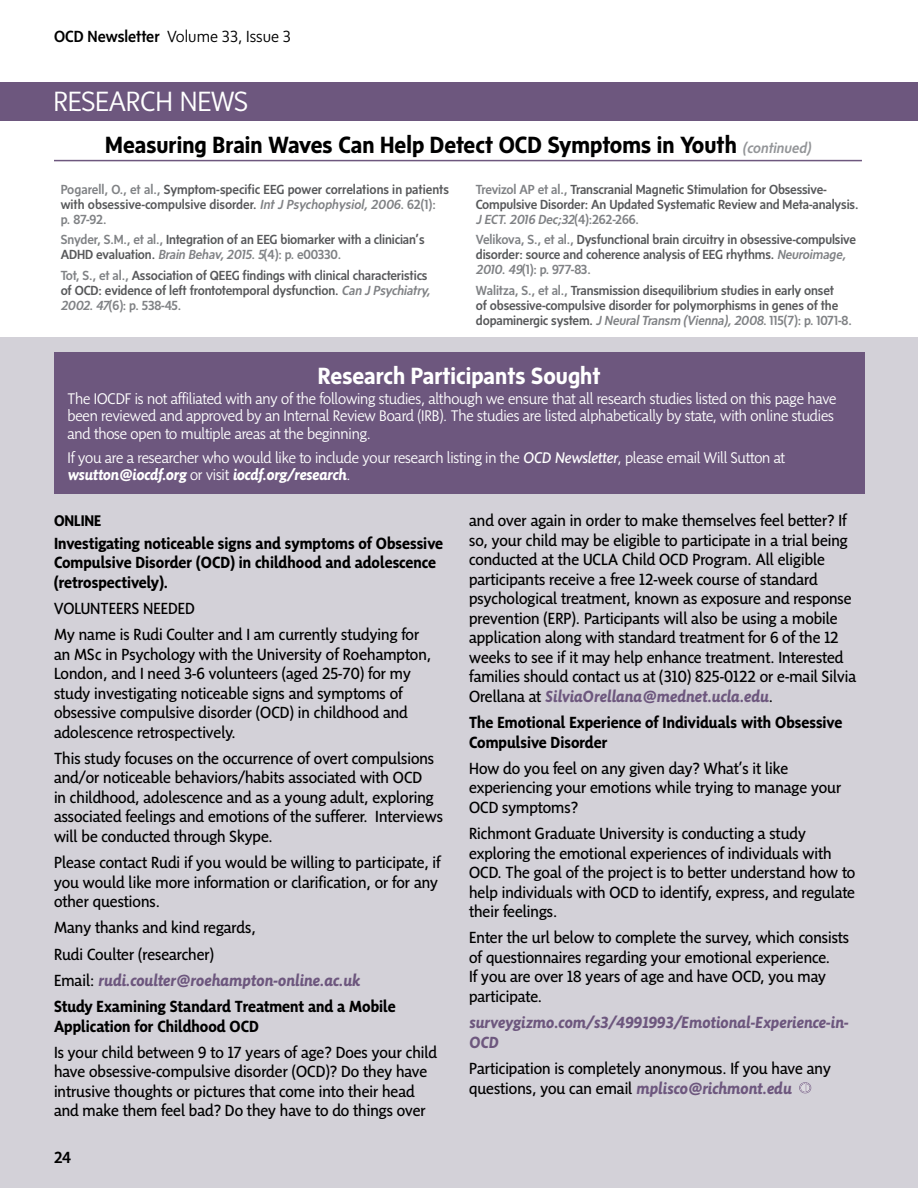
<style>
.page{position:relative;width:918px;height:1188px;background:#fff}
.page>*{position:absolute;margin:0;border:0;box-sizing:border-box;transform-origin:0 0}
.t1{font:300 28.5px "Sense";color:#fff}
.t2{font:700 24px "Sense";color:#000}
.t3{font:700 24px "Sense";color:#fff}
.t4{font:16.5px/19.5px "Sensibility";color:#000}
.t5{font:700 16.5px/19.5px "Sensibility";color:#000}
.t6{font:italic 700 16.5px/19.5px "Sensibility";color:#6d577e}
.t7{font:300 16.5px "Sense";color:#000}
.t8{font:500 16.5px "Sense";color:#000}
.t9{font:300 15.75px/17.2px "Sensibility";letter-spacing:-.01em;color:#fff}
.t10{font:700 15.75px "Sensibility";letter-spacing:-.01em;color:#000}
.t11{font:500 13.5px/15px "Sense";letter-spacing:-.01em;color:#58595b}
.s1{font-weight:500}
.s2{font-weight:500;font-style:italic;font-size:15px;color:#939598}
.s3{color:#808285}
.s4{font-style:italic;color:#808285}
.s5{font-weight:400;font-style:italic}
.s6{font-weight:700;font-style:italic}
.s7{font-weight:700;font-style:italic;color:#6d577e}
.s8{font-weight:700}
</style>
<div class="page">
<div style="left:0;top:338px;width:918px;height:850px;background:#d3d1d8"></div>
<div style="left:0;top:82px;width:918px;height:39px;background:#6d577e"></div>
<svg style="left:799px;top:1082px;width:12px;height:11px"></svg>
<div style="left:54px;top:352px;width:811px;height:141px;background:#6d577e"></div>
<hr style="left:54px;top:160px;width:808px;height:1px;background:#6d577e">
<p class="t7" style="left:54px;top:27px;width:239px"><span class="s1">OCD Newsletter</span> Volume 33, Issue 3</p>
<h1 class="t1" style="left:53px;top:85px;width:196px">RESEARCH NEWS</h1>
<h2 class="t2" style="left:105px;top:131px;width:707px">Measuring Brain Waves Can Help Detect OCD Symptoms in Youth <span class="s2">(continued)</span></h2>
<p class="t11" style="left:61px;top:182px;width:390px"><span class="s3">Pogarell, O., et al.,</span> Symptom-specific EEG power correlations in patients with obsessive-compulsive disorder. <span class="s4">Int J Psychophysiol, 2006.</span> <span class="s3">62(1):<br>p. 87-92.</span></p>
<p class="t11" style="left:61px;top:232px;width:365px"><span class="s3">Snyder, S.M., et al.,</span> Integration of an EEG biomarker with a clinician’s<br>ADHD evaluation. <span class="s4">Brain Behav, 2015. 5</span><span class="s3">(4): p. e00330.</span></p>
<p class="t11" style="left:61px;top:267px;width:371px"><span class="s3">Tot, S., et al.,</span> Association of QEEG findings with clinical characteristics of OCD: evidence of left frontotemporal dysfunction. <span class="s4">Can J Psychiatry,<br>2002. 47</span><span class="s3">(6): p. 538-45.</span></p>
<p class="t11" style="left:476px;top:182px;width:384px"><span class="s3">Trevizol AP et al.,</span> Transcranial Magnetic Stimulation for Obsessive-<br>Compulsive Disorder: An Updated Systematic Review and Meta-analysis.<br><span class="s4">J ECT. 2016 Dec;32</span><span class="s3">(4):262-266.</span></p>
<p class="t11" style="left:476px;top:232px;width:382px"><span class="s3">Velikova, S., et al.,</span> Dysfunctional brain circuitry in obsessive-compulsive disorder: source and coherence analysis of EEG rhythms. <span class="s4">Neuroimage,<br>2010. 49</span><span class="s3">(1): p. 977-83.</span></p>
<p class="t11" style="left:476px;top:282px;width:377px"><span class="s3">Walitza, S., et al.,</span> Transmission disequilibrium studies in early onset<br>of obsessive-compulsive disorder for polymorphisms in genes of the dopaminergic system. <span class="s4">J Neural Transm (Vienna), 2008.</span> <span class="s3">115(7): p. 1071-8.</span></p>
<h2 class="t3" style="left:318px;top:362px;width:284px">Research Participants Sought</h2>
<p class="t9" style="left:68px;top:390px;width:771px">The IOCDF is not affiliated with any of the following studies, although we ensure that all research studies listed on this page have been reviewed and approved by an Internal Review Board (IRB). The studies are listed alphabetically by state, with online studies and those open to multiple areas at the beginning.</p>
<p class="t9" style="left:68px;top:448px;width:719px">If you are a researcher who would like to include your research listing in the <span class="s5">OCD Newsletter</span>, please email Will Sutton at <span class="s6">wsutton@iocdf.org</span> or visit <span class="s6">iocdf.org/research</span>.</p>
<p class="t10" style="left:54px;top:512px;width:49px">ONLINE</p>
<p class="t5" style="left:54px;top:533px;width:391px">Investigating noticeable signs and symptoms of Obsessive<br>Compulsive Disorder (OCD) in childhood and adolescence (retrospectively).</p>
<p class="t4" style="left:54px;top:595px;width:367px;line-height:26.2px">VOLUNTEERS NEEDED<br>My name is Rudi Coulter and I am currently studying for</p>
<p class="t4" style="left:54px;top:644px;width:379px">an MSc in Psychology with the University of Roehampton, London, and I need 3-6 volunteers (aged 25-70) for my study investigating noticeable signs and symptoms of obsessive compulsive disorder (OCD) in childhood and adolescence retrospectively.</p>
<p class="t4" style="left:54px;top:748px;width:390px">This study focuses on the occurrence of overt compulsions and/or noticeable behaviors/habits associated with OCD<br>in childhood, adolescence and as a young adult, exploring associated feelings and emotions of the sufferer. Interviews will be conducted through Skype.</p>
<p class="t4" style="left:54px;top:852px;width:388px">Please contact Rudi if you would be willing to participate, if you would like more information or clarification, or for any other questions.</p>
<p class="t4" style="left:54px;top:914px;width:343px;line-height:26.2px">Many thanks and kind regards,<br>Rudi Coulter (researcher)<br>Email: <span class="s7">rudi.coulter@roehampton-online.ac.uk </span><span class="s8">Study Examining Standard Treatment and a Mobile</span></p>
<p class="t5" style="left:54px;top:1016px;width:206px">Application for Childhood OCD</p>
<p class="t4" style="left:54px;top:1042px;width:385px">Is your child between 9 to 17 years of age? Does your child have obsessive-compulsive disorder (OCD)? Do they have intrusive thoughts or pictures that come into their head and make them feel bad? Do they have to do things over</p>
<p class="t8" style="left:54px;top:1148px;width:19px">24</p>
<p class="t4" style="left:469px;top:511px;width:388px">and over again in order to make themselves feel better? If so, your child may be eligible to participate in a trial being conducted at the UCLA Child OCD Program. All eligible participants receive a free 12-week course of standard psychological treatment, known as exposure and response prevention (ERP). Participants will also be using a mobile application along with standard treatment for 6 of the 12 weeks to see if it may help enhance treatment. Interested families should contact us at (310) 825-0122 or e-mail Silvia Orellana at <span class="s7">SilviaOrellana@mednet.ucla.edu</span>.</p>
<p class="t5" style="left:469px;top:712px;width:375px">The Emotional Experience of Individuals with Obsessive<br>Compulsive Disorder</p>
<p class="t4" style="left:469px;top:758px;width:374px">How do you feel on any given day? What’s it like experiencing your emotions while trying to manage your<br>OCD symptoms?</p>
<p class="t4" style="left:469px;top:823px;width:388px">Richmont Graduate University is conducting a study exploring the emotional experiences of individuals with OCD. The goal of the project is to better understand how to help individuals with OCD to identify, express, and regulate their feelings.</p>
<p class="t4" style="left:469px;top:928px;width:382px">Enter the url below to complete the survey, which consists of questionnaires regarding your emotional experience.<br>If you are over 18 years of age and have OCD, you may participate.</p>
<p class="t6" style="left:469px;top:1013px;width:381px">surveygizmo.com/s3/4991993/Emotional-Experience-in-<br>OCD</p>
<p class="t4" style="left:469px;top:1058px;width:363px">Participation is completely anonymous. If you have any questions, you can email <span class="s7">mplisco@richmont.edu</span></p>
</div>
